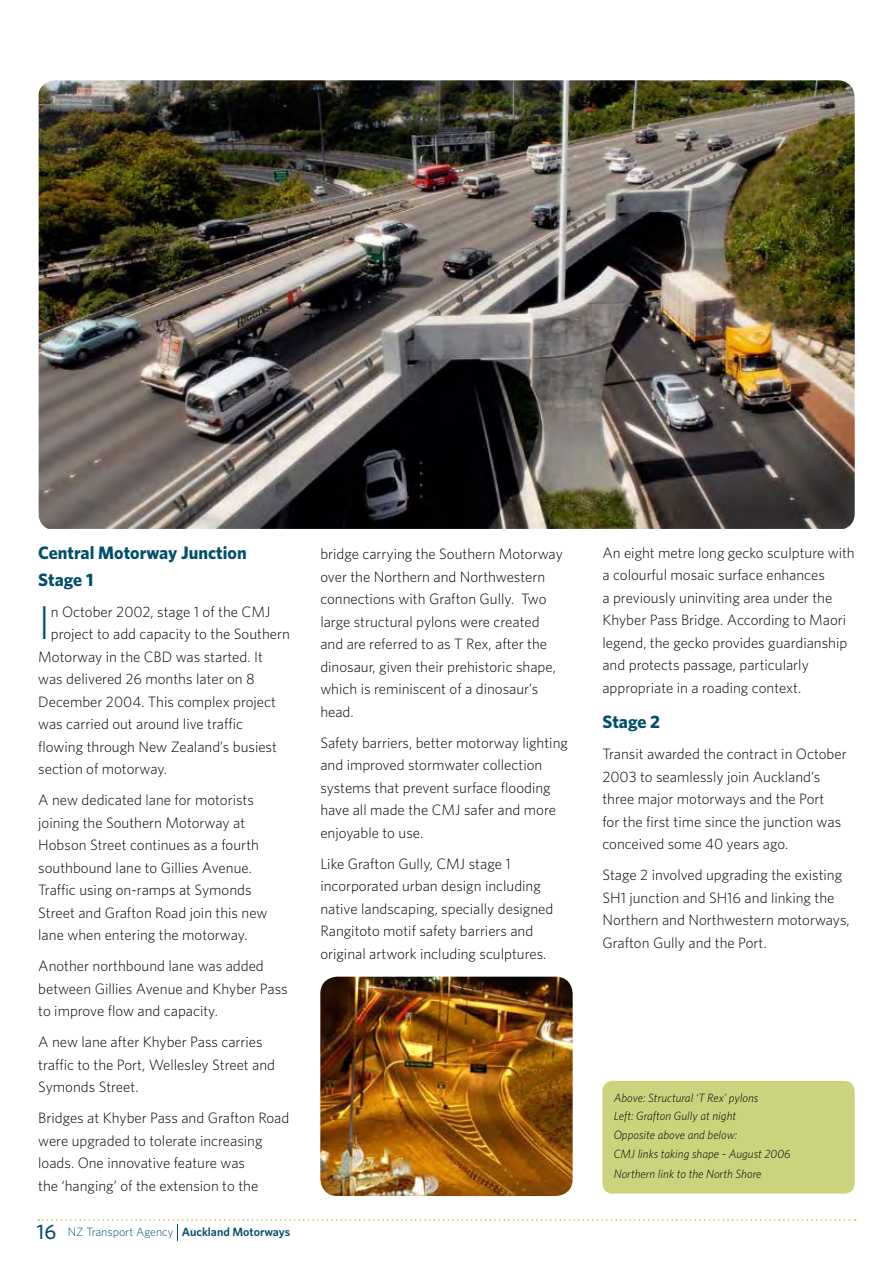
<style>
.page{position:relative;width:893px;height:1263px;background:#fff}
.page>*{position:absolute;margin:0;border:0;box-sizing:border-box;transform-origin:0 0}
.t1{font:300 47.4px "Whitney";color:#004f6b}
.t2{font:700 18px/27px "Whitney";color:#004f6b}
.t3{font:300 15px/22.5px "Whitney";color:#000}
.t4{font:italic 300 12px/18.6px "Whitney";color:#000}
.t5{font:300 12px "Whitney";color:#004f6b}
.s1{font-weight:500;font-size:21px}
.s2{font-weight:600}
</style>
<div class="page">
<img style="left:320px;top:977px;width:253px;height:219px">
<img style="left:39px;top:80px;width:816px;height:449px">
<div style="left:602px;top:1081px;width:253px;height:113px;background:#cbd47d;border-radius:10px"></div>
<svg style="left:38px;top:1219px;width:818px;height:22px"></svg>
<p class="t2" style="left:38px;top:539px;width:210px">Central Motorway Junction<br>Stage 1</p>
<h1 class="t1" style="left:38px;top:594px;width:14px">I</h1>
<p class="t3" style="left:51px;top:600px;width:221px">n October 2002, stage 1 of the CMJ</p>
<p class="t3" style="left:51px;top:623px;width:241px">project to add capacity to the Southern</p>
<p class="t3" style="left:38px;top:645px;width:226px">Motorway in the CBD was started. It</p>
<p class="t3" style="left:38px;top:668px;width:218px">was delivered 26 months later on 8</p>
<p class="t3" style="left:38px;top:690px;width:239px">December 2004. This complex project</p>
<p class="t3" style="left:38px;top:713px;width:206px">was carried out around live traffic</p>
<p class="t3" style="left:38px;top:735px;width:240px">flowing through New Zealand’s busiest</p>
<p class="t3" style="left:38px;top:758px;width:130px">section of motorway.</p>
<p class="t3" style="left:38px;top:789px;width:231px">A new dedicated lane for motorists joining the Southern Motorway at Hobson Street continues as a fourth southbound lane to Gillies Avenue.<br>Traffic using on-ramps at Symonds Street and Grafton Road join this new lane when entering the motorway.</p>
<p class="t3" style="left:38px;top:955px;width:251px">Another northbound lane was added between Gillies Avenue and Khyber Pass to improve flow and capacity.</p>
<p class="t3" style="left:38px;top:1031px;width:238px">A new lane after Khyber Pass carries traffic to the Port, Wellesley Street and<br>Symonds Street.</p>
<p class="t3" style="left:38px;top:1107px;width:253px">Bridges at Khyber Pass and Grafton Road were upgraded to tolerate increasing loads. One innovative feature was<br>the ‘hanging’ of the extension to the</p>
<p class="t5" style="left:37px;top:1225px;width:255px"><span class="s1">16</span> NZ Transport Agency <span class="s2">Auckland Motorways</span></p>
<p class="t3" style="left:320px;top:542px;width:244px">bridge carrying the Southern Motorway over the Northern and Northwestern connections with Grafton Gully. Two large structural pylons were created and are referred to as T Rex, after the dinosaur, given their prehistoric shape, which is reminiscent of a dinosaur’s head.</p>
<p class="t3" style="left:320px;top:731px;width:249px">Safety barriers, better motorway lighting and improved stormwater collection systems that prevent surface flooding have all made the CMJ safer and more enjoyable to use.</p>
<p class="t3" style="left:320px;top:852px;width:235px">Like Grafton Gully, CMJ stage 1 incorporated urban design including native landscaping, specially designed Rangitoto motif safety barriers and original artwork including sculptures.</p>
<p class="t3" style="left:602px;top:541px;width:254px">An eight metre long gecko sculpture with a colourful mosaic surface enhances<br>a previously uninviting area under the Khyber Pass Bridge. According to Maori legend, the gecko provides guardianship and protects passage, particularly appropriate in a roading context.</p>
<p class="t2" style="left:602px;top:708px;width:59px">Stage 2</p>
<p class="t3" style="left:602px;top:743px;width:246px">Transit awarded the contract in October 2003 to seamlessly join Auckland’s three major motorways and the Port<br>for the first time since the junction was conceived some 40 years ago.</p>
<p class="t3" style="left:602px;top:864px;width:249px">Stage 2 involved upgrading the existing SH1 junction and SH16 and linking the Northern and Northwestern motorways, Grafton Gully and the Port.</p>
<p class="t4" style="left:614px;top:1088px;width:178px">Above: Structural ‘T Rex’ pylons<br>Left: Grafton Gully at night<br>Opposite above and below:<br>CMJ links taking shape - August 2006</p>
<p class="t4" style="left:614px;top:1164px;width:149px">Northern link to the North Shore</p>
</div>
